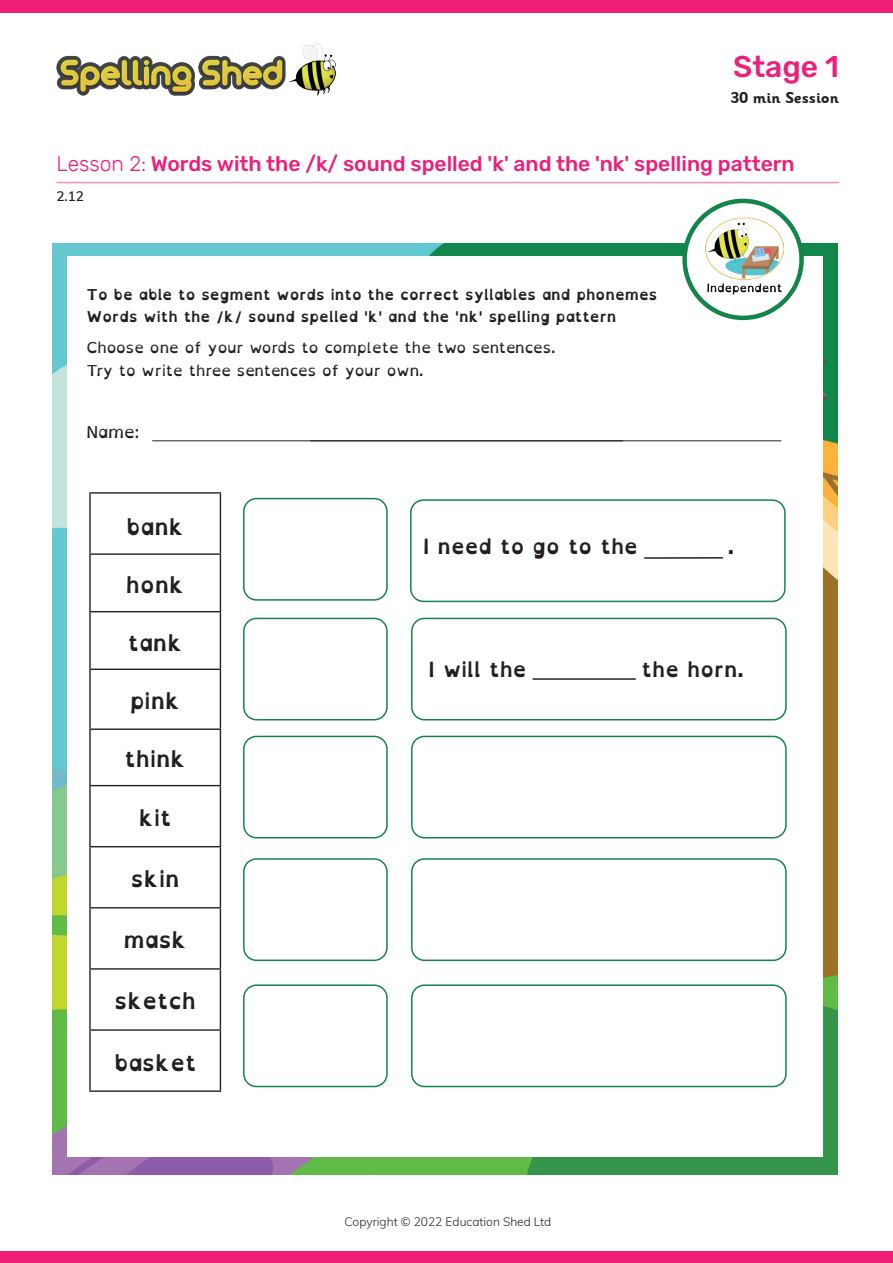
<style>
.page{position:relative;width:893px;height:1263px;background:#fff}
.page>*{position:absolute;margin:0;border:0;box-sizing:border-box;transform-origin:0 0}
.t1{font:500 30px "Rubik";color:#ee1e79}
.t2{font:700 22.5px "Open Dyslexic Alta";color:#231f20}
.t3{font:500 21px "Rubik";color:#ee1e79}
.t4{font:700 21px "Open Dyslexic Alta";color:#231f20}
.t5{font:16.5px "Open Dyslexic Alta";color:#231f20}
.t6{font:700 15.75px "Sassoon Infant Rg";color:#231f20}
.t7{font:700 15px/22.5px "Open Dyslexic Alta";color:#231f20}
.t8{font:15px/22.5px "Open Dyslexic Alta";color:#231f20}
.t9{font:600 13.5px "Muli";color:#231f20}
.t10{font:300 12px "Muli";color:#231f20}
.s1{font-weight:300}
</style>
<div class="page">
<div style="left:0;top:1251px;width:893px;height:12px;background:#ee1e79"></div>
<div style="left:0;top:0;width:893px;height:13px;background:#ee1e79"></div>
<img style="left:57px;top:44px;width:279px;height:52px">
<hr style="left:56px;top:182px;width:783px;height:1px;background:#ee1e79">
<img style="left:53px;top:243px;width:785px;height:932px">
<div style="left:67px;top:256px;width:756px;height:901px;background:#fff"></div>
<svg style="left:685px;top:201px;width:116px;height:117px"></svg>
<div style="left:682px;top:199px;width:122px;height:121px;border:4px solid #13854b;border-radius:50%"></div>
<img style="left:705px;top:218px;width:79px;height:82px">
<hr style="left:89px;top:492px;width:132px;height:2px;background:#231f20">
<hr style="left:89px;top:494px;width:2px;height:59px;background:#231f20">
<hr style="left:220px;top:494px;width:1px;height:59px;background:#231f20">
<hr style="left:89px;top:553px;width:132px;height:2px;background:#231f20">
<hr style="left:89px;top:555px;width:2px;height:56px;background:#231f20">
<hr style="left:220px;top:555px;width:1px;height:56px;background:#231f20">
<hr style="left:89px;top:611px;width:132px;height:1px;background:#231f20">
<hr style="left:89px;top:612px;width:2px;height:57px;background:#231f20">
<hr style="left:220px;top:612px;width:1px;height:57px;background:#231f20">
<hr style="left:89px;top:669px;width:132px;height:1px;background:#231f20">
<hr style="left:89px;top:670px;width:2px;height:58px;background:#231f20">
<hr style="left:220px;top:670px;width:1px;height:58px;background:#231f20">
<hr style="left:89px;top:728px;width:132px;height:2px;background:#231f20">
<hr style="left:89px;top:730px;width:2px;height:55px;background:#231f20">
<hr style="left:220px;top:730px;width:1px;height:55px;background:#231f20">
<hr style="left:89px;top:785px;width:132px;height:1px;background:#231f20">
<hr style="left:89px;top:786px;width:2px;height:60px;background:#231f20">
<hr style="left:220px;top:786px;width:1px;height:60px;background:#231f20">
<hr style="left:89px;top:846px;width:132px;height:1px;background:#231f20">
<hr style="left:89px;top:847px;width:2px;height:60px;background:#231f20">
<hr style="left:220px;top:847px;width:1px;height:60px;background:#231f20">
<hr style="left:89px;top:907px;width:132px;height:1px;background:#231f20">
<hr style="left:89px;top:908px;width:2px;height:60px;background:#231f20">
<hr style="left:220px;top:908px;width:1px;height:60px;background:#231f20">
<hr style="left:89px;top:968px;width:132px;height:2px;background:#231f20">
<hr style="left:89px;top:970px;width:2px;height:59px;background:#231f20">
<hr style="left:220px;top:970px;width:1px;height:59px;background:#231f20">
<hr style="left:89px;top:1029px;width:132px;height:2px;background:#231f20">
<hr style="left:89px;top:1031px;width:2px;height:59px;background:#231f20">
<hr style="left:220px;top:1031px;width:1px;height:59px;background:#231f20">
<hr style="left:89px;top:1090px;width:132px;height:2px;background:#231f20">
<div style="left:243px;top:498px;width:145px;height:103px;border:2px solid #13854b;border-radius:13px"></div>
<div style="left:243px;top:618px;width:145px;height:102px;border:2px solid #13854b;border-radius:13px"></div>
<div style="left:243px;top:736px;width:145px;height:102px;border:2px solid #13854b;border-radius:13px"></div>
<div style="left:243px;top:858px;width:145px;height:103px;border:2px solid #13854b;border-radius:13px"></div>
<div style="left:243px;top:984px;width:145px;height:103px;border:2px solid #13854b;border-radius:13px"></div>
<div style="left:410px;top:499px;width:376px;height:103px;border:2px solid #13854b;border-radius:13px"></div>
<div style="left:411px;top:618px;width:376px;height:102px;border:2px solid #13854b;border-radius:13px"></div>
<div style="left:411px;top:736px;width:376px;height:102px;border:2px solid #13854b;border-radius:13px"></div>
<div style="left:411px;top:858px;width:376px;height:103px;border:2px solid #13854b;border-radius:13px"></div>
<div style="left:411px;top:984px;width:376px;height:103px;border:2px solid #13854b;border-radius:13px"></div>
<hr style="left:644px;top:557px;width:79px;height:2px;background:#231f20">
<hr style="left:533px;top:678px;width:103px;height:2px;background:#231f20">
<hr style="left:310px;top:440px;width:471px;height:1px;background:#231f20">
<hr style="left:152px;top:440px;width:471px;height:1px;background:#231f20">
<h1 class="t1" style="left:733px;top:49px;width:107px">Stage 1</h1>
<p class="t6" style="left:731px;top:89px;width:110px">30 min Session</p>
<h3 class="t3" style="left:56px;top:152px;width:740px"><span class="s1">Lesson 2:</span> Words with the /k/ sound spelled 'k' and the 'nk' spelling pattern</h3>
<p class="t9" style="left:56px;top:187px;width:29px">2.12</p>
<p class="t7" style="left:86px;top:283px;width:572px">To be able to segment words into the correct syllables and phonemes<br>Words with the /k/ sound spelled 'k' and the 'nk' spelling pattern</p>
<p class="t8" style="left:86px;top:337px;width:471px">Choose one of your words to complete the two sentences.<br>Try to write three sentences of your own.</p>
<p class="t5" style="left:86px;top:422px;width:54px">Name:</p>
<h2 class="t2" style="left:126px;top:514px;width:59px">bank</h2>
<h2 class="t2" style="left:126px;top:572px;width:60px">honk</h2>
<h2 class="t2" style="left:128px;top:630px;width:56px">tank</h2>
<h2 class="t2" style="left:130px;top:688px;width:52px">pink</h2>
<h2 class="t2" style="left:125px;top:746px;width:63px">think</h2>
<h2 class="t2" style="left:139px;top:805px;width:34px">kit</h2>
<h2 class="t2" style="left:131px;top:866px;width:50px">skin</h2>
<h2 class="t2" style="left:124px;top:927px;width:65px">mask</h2>
<h2 class="t2" style="left:115px;top:988px;width:83px">sketch</h2>
<h2 class="t2" style="left:114px;top:1050px;width:84px">basket</h2>
<h3 class="t4" style="left:423px;top:534px;width:216px">I need to go to the</h3>
<h3 class="t4" style="left:728px;top:534px;width:8px">.</h3>
<h3 class="t4" style="left:429px;top:657px;width:99px">I will the</h3>
<h3 class="t4" style="left:642px;top:657px;width:104px">the horn.</h3>
<p class="t10" style="left:344px;top:1213px;width:208px">Copyright © 2022 Education Shed Ltd</p>
</div>
